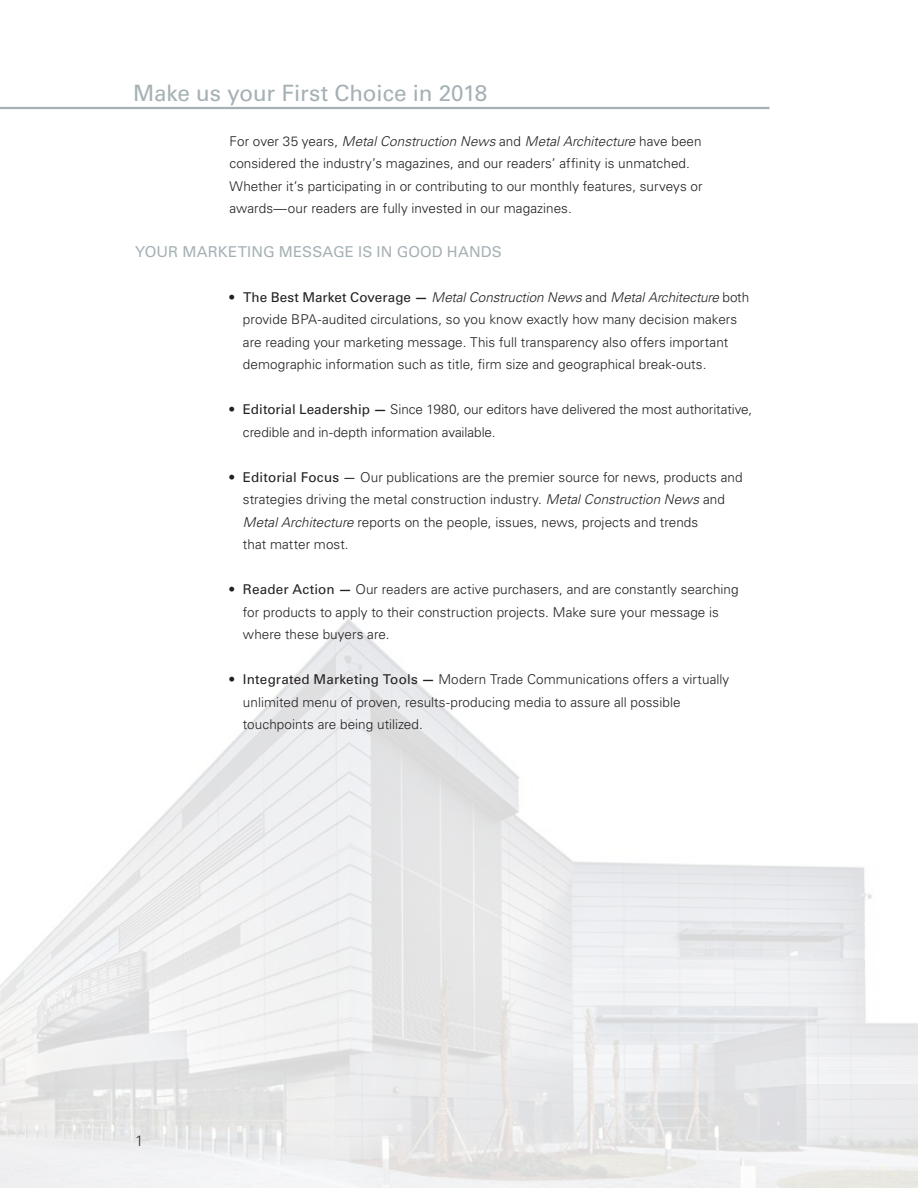
<style>
.page{position:relative;width:918px;height:1188px;background:#fff}
.page>*{position:absolute;margin:0;border:0;box-sizing:border-box;transform-origin:0 0}
.t1{font:22.5px "Univers";letter-spacing:-.005em;color:#a6b1b5}
.t2{font:15px "Univers";letter-spacing:.01em;color:#a6b1b5}
.t3{font:300 15px "Univers";color:#231f20}
.t4{font:300 13.5px/22.5px "Univers";letter-spacing:.005em;color:#231f20}
.s1{font-style:italic}
.s2{font-weight:400}
.s3{font-weight:700}
</style>
<div class="page">
<hr style="left:0;top:107px;width:770px;height:2px;background:#a6b1b5">
<img style="left:0;top:618px;width:918px;height:570px">
<h1 class="t1" style="left:133px;top:80px;width:356px">Make us your First Choice in 2018</h1>
<p class="t4" style="left:230px;top:130px;width:475px">For over 35 years, <span class="s1">Metal Construction News</span> and <span class="s1">Metal Architecture</span> have been considered the industry’s magazines, and our readers’ affinity is unmatched.<br>Whether it’s participating in or contributing to our monthly features, surveys or awards—our readers are fully invested in our magazines.</p>
<p class="t2" style="left:135px;top:242px;width:368px">YOUR MARKETING MESSAGE IS IN GOOD HANDS</p>
<p class="t4" style="left:243px;top:286px;width:508px;text-indent:-13px"><span class="s2">• The Best Market Coverage</span> <span class="s3">—</span> <span class="s1">Metal Construction News</span> and <span class="s1">Metal Architecture</span> both provide BPA-audited circulations, so you know exactly how many decision makers are reading your marketing message. This full transparency also offers important demographic information such as title, firm size and geographical break-outs.</p>
<p class="t4" style="left:243px;top:398px;width:511px;text-indent:-13px"><span class="s2">• Editorial Leadership</span> <span class="s3">—</span> Since 1980, our editors have delivered the most authoritative, credible and in-depth information available.</p>
<p class="t4" style="left:243px;top:466px;width:501px;text-indent:-14px"><span class="s2">• Editorial Focus —</span> Our publications are the premier source for news, products and strategies driving the metal construction industry. <span class="s1">Metal Construction News</span> and <span class="s1">Metal Architecture</span> reports on the people, issues, news, projects and trends<br>that matter most.</p>
<p class="t4" style="left:243px;top:578px;width:497px;text-indent:-14px"><span class="s2">• Reader Action</span> <span class="s3">—</span> Our readers are active purchasers, and are constantly searching for products to apply to their construction projects. Make sure your message is where these buyers are.</p>
<p class="t4" style="left:243px;top:668px;width:488px;text-indent:-14px"><span class="s2">• Integrated Marketing Tools</span> <span class="s3">—</span> Modern Trade Communications offers a virtually unlimited menu of proven, results-producing media to assure all possible touchpoints are being utilized.</p>
<p class="t3" style="left:135px;top:1132px;width:10px">1</p>
</div>
